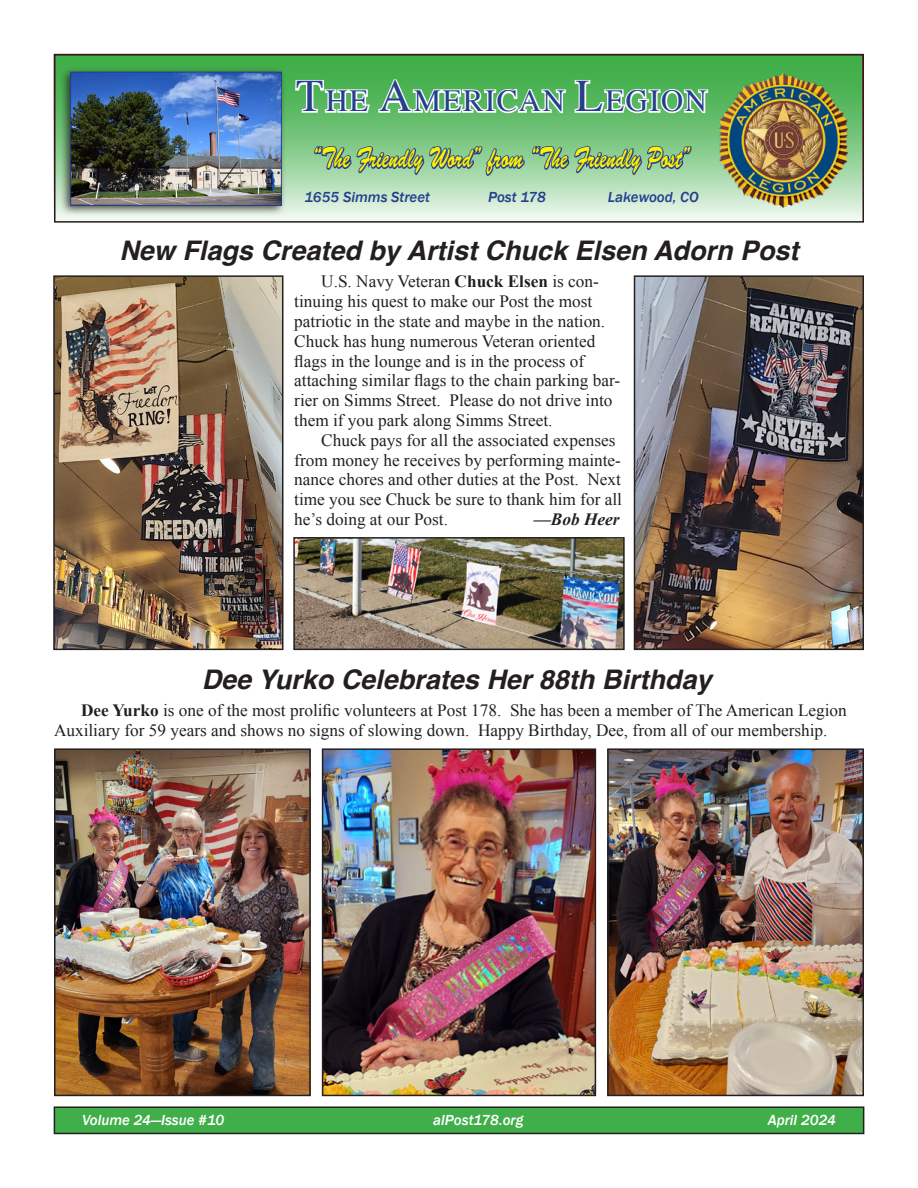
<style>
.page{position:relative;width:918px;height:1188px;background:#fff}
.page>*{position:absolute;margin:0;border:0;box-sizing:border-box;transform-origin:0 0}
.t1{font:30.75px "Times";letter-spacing:.05em;color:#253f8e}
.t2{font:29.25px "Brush Script Std";color:#fff101;scale:.67 1}
.Headline_18_Helvetic{font:italic 700 27px "Helvetica";color:#231f20}
.Body_Text_News{font:17.25px/19.8px "Times New Roman";color:#231f20}
.Body_Text_News-2{font:italic 700 17.25px "Times New Roman";color:#231f20}
.t3{font:italic 500 15px "Franklin Gothic";color:#fff}
.t4{font:italic 500 15px "Franklin Gothic";color:#253f8e}
.s1{font-size:45px}
.s2{font-weight:700}
</style>
<div class="page">
<div style="left:54px;top:1107px;width:810px;height:26px;background:#40ae49"></div>
<div style="left:54px;top:1106px;width:810px;height:28px;border:2px solid #231f20"></div>
<svg style="left:57px;top:57px;width:804px;height:163px;background:#83ca88"></svg>
<svg style="left:294px;top:57px;width:416px;height:163px;background:#89c695"></svg>
<img style="left:716px;top:73px;width:134px;height:134px">
<div style="left:59px;top:66px;width:228px;height:150px;background:#231f20;opacity:.8"></div>
<img style="left:72px;top:74px;width:208px;height:130px">
<div style="left:70px;top:72px;width:212px;height:134px;border:1px solid #253f8e"></div>
<div style="left:54px;top:54px;width:810px;height:169px;border:2px solid #231f20"></div>
<img style="left:637px;top:278px;width:224px;height:369px">
<div style="left:634px;top:275px;width:230px;height:375px;border:2px solid #231f20"></div>
<img style="left:56px;top:278px;width:224px;height:369px">
<div style="left:53px;top:275px;width:230px;height:375px;border:2px solid #231f20"></div>
<img style="left:296px;top:540px;width:326px;height:107px">
<div style="left:293px;top:537px;width:332px;height:113px;border:2px solid #231f20"></div>
<img style="left:325px;top:751px;width:268px;height:342px">
<div style="left:322px;top:748px;width:274px;height:348px;border:2px solid #231f20"></div>
<img style="left:610px;top:751px;width:251px;height:342px">
<div style="left:607px;top:748px;width:257px;height:348px;border:2px solid #231f20"></div>
<img style="left:57px;top:751px;width:251px;height:342px">
<div style="left:54px;top:748px;width:257px;height:348px;border:2px solid #231f20"></div>
<h1 class="t1" style="left:296px;top:72px;width:413px"><span class="s1">T</span>HE <span class="s1">A</span>MERICAN <span class="s1">L</span>EGION</h1>
<h2 class="t2" style="left:312px;top:142px;width:567px">“The Friendly Word” from “The Friendly Post”</h2>
<p class="t4" style="left:305px;top:187px;width:127px">1655 Simms Street</p>
<p class="t4" style="left:488px;top:187px;width:59px">Post 178</p>
<p class="t4" style="left:608px;top:187px;width:92px">Lakewood, CO</p>
<p class="Headline_18_Helvetic" style="left:119px;top:228px;width:681px">New Flags Created by Artist Chuck Elsen Adorn Post</p>
<p class="Body_Text_News" style="left:294px;top:271px;width:327px;text-indent:27px">U.S. Navy Veteran <span class="s2">Chuck Elsen</span> is con&shy;tinuing his quest to make our Post the most patriotic in the state and maybe in the nation.<br>Chuck has hung numerous Veteran oriented flags in the lounge and is in the process of attaching similar flags to the chain parking bar&shy;rier on Simms Street. Please do not drive into them if you park along Simms Street.</p>
<p class="Body_Text_News" style="left:294px;top:430px;width:329px;text-indent:27px">Chuck pays for all the associated expenses from money he receives by performing mainte&shy;nance chores and other duties at the Post. Next time you see Chuck be sure to thank him for all he’s doing at our Post.</p>
<p class="Body_Text_News-2" style="left:534px;top:507px;width:87px">—Bob Heer</p>
<p class="Headline_18_Helvetic" style="left:202px;top:657px;width:511px">Dee Yurko Celebrates Her 88th Birthday</p>
<p class="Body_Text_News" style="left:54px;top:700px;width:794px;text-indent:27px"><span class="s2">Dee Yurko</span> is one of the most prolific volunteers at Post 178. She has been a member of The American Legion<br>Auxiliary for 59 years and shows no signs of slowing down. Happy Birthday, Dee, from all of our membership.</p>
<p class="t3" style="left:82px;top:1111px;width:144px">Volume 24—Issue #10</p>
<p class="t3" style="left:433px;top:1111px;width:92px">alPost178.org</p>
<p class="t3" style="left:768px;top:1111px;width:70px">April 2024</p>
</div>
